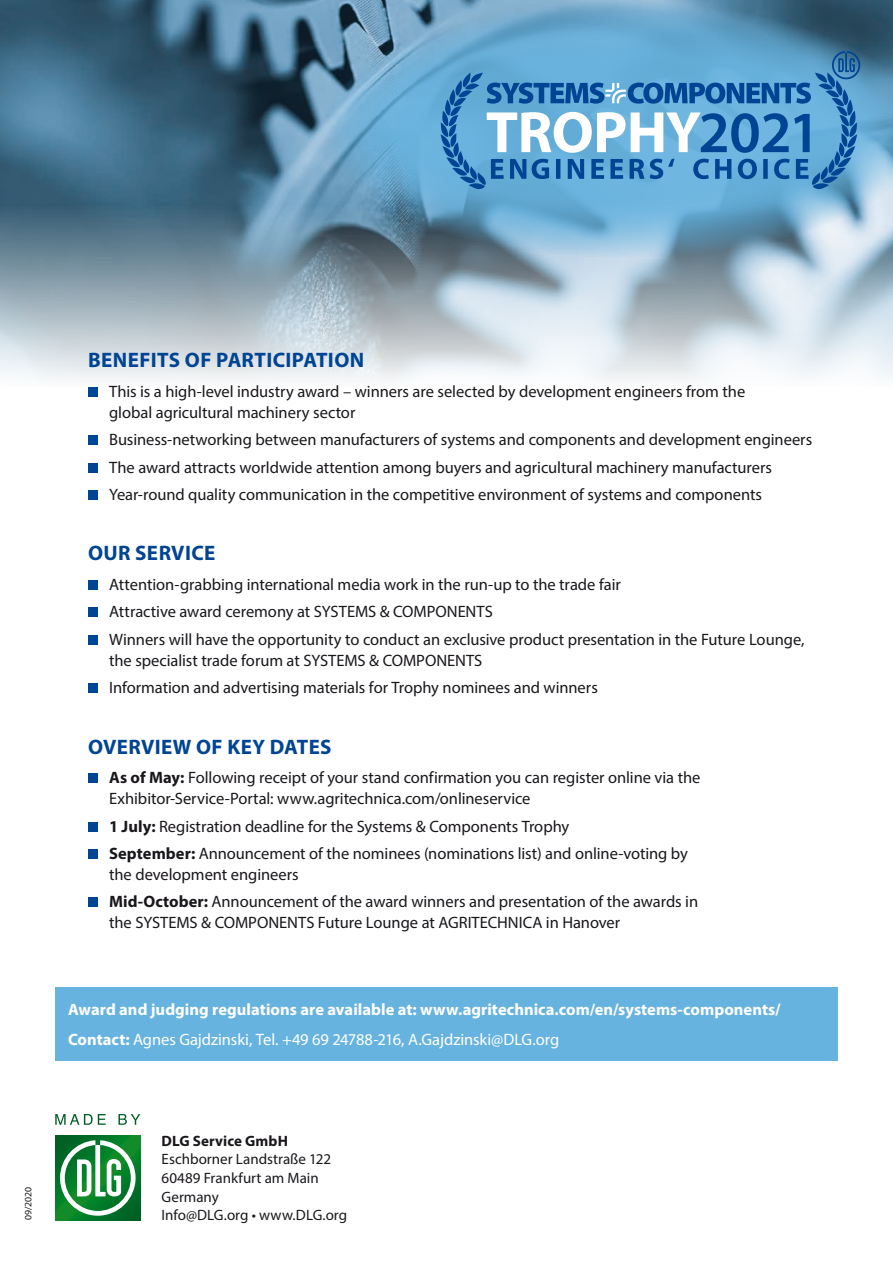
<style>
.page{position:relative;width:893px;height:1263px;background:#fff}
.page>*{position:absolute;margin:0;border:0;box-sizing:border-box;transform-origin:0 0}
.t1{font:700 21px "Myriad Pro";letter-spacing:.02em;color:#004494}
.t2{font:16.5px/27.5px "Myriad Pro";letter-spacing:-.005em;color:#1a171c}
.t3{font:700 16.5px/29.5px "Myriad Pro";color:#fff}
.t4{font:15px/18.8px "Myriad Pro";color:#1a171c}
.t5{font:700 15px "Myriad Pro";letter-spacing:.005em;color:#1a171c}
.t6{font:9.75px "Myriad Pro";letter-spacing:.005em;color:#1a171c}
.s1{font-weight:700}
.s2{font-weight:400}
</style>
<div class="page">
<img style="left:0;top:0;width:893px;height:380px">
<svg style="left:55px;top:1135px;width:85px;height:85px"></svg>
<svg style="left:60px;top:1140px;width:76px;height:76px"></svg>
<svg style="left:55px;top:1114px;width:85px;height:11px"></svg>
<div style="left:55px;top:986px;width:783px;height:74px;background:#67b3df"></div>
<div style="left:88px;top:387px;width:10px;height:10px;background:#004494"></div>
<div style="left:88px;top:435px;width:10px;height:10px;background:#004494"></div>
<div style="left:88px;top:463px;width:10px;height:10px;background:#004494"></div>
<div style="left:88px;top:490px;width:10px;height:10px;background:#004494"></div>
<div style="left:88px;top:580px;width:10px;height:10px;background:#004494"></div>
<div style="left:88px;top:607px;width:10px;height:10px;background:#004494"></div>
<div style="left:88px;top:635px;width:10px;height:10px;background:#004494"></div>
<div style="left:88px;top:683px;width:10px;height:10px;background:#004494"></div>
<div style="left:88px;top:773px;width:10px;height:10px;background:#004494"></div>
<div style="left:88px;top:822px;width:10px;height:9px;background:#004494"></div>
<div style="left:88px;top:849px;width:10px;height:10px;background:#004494"></div>
<div style="left:88px;top:897px;width:10px;height:10px;background:#004494"></div>
<svg style="left:323px;top:2px;width:570px;height:256px"></svg>
<svg style="left:440px;top:51px;width:420px;height:138px"></svg>
<p class="t6" style="left:22px;top:1220px;width:35px;rotate:-90deg">09/2020</p>
<p class="t1" style="left:88px;top:346px;width:278px">BENEFITS OF PARTICIPATION</p>
<p class="t2" style="left:109px;top:380px;width:638px;line-height:21px">This is a high-level industry award – winners are selected by development engineers from the global agricultural machinery sector</p>
<p class="t2" style="left:109px;top:426px;width:705px">Business-networking between manufacturers of systems and components and development engineers<br>The award attracts worldwide attention among buyers and agricultural machinery manufacturers<br>Year-round quality communication in the competitive environment of systems and components</p>
<p class="t1" style="left:88px;top:540px;width:129px">OUR SERVICE</p>
<p class="t2" style="left:109px;top:570px;width:697px">Attention-grabbing international media work in the run-up to the trade fair<br>Attractive award ceremony at SYSTEMS &amp; COMPONENTS<br>Winners will have the opportunity to conduct an exclusive product presentation in the Future Lounge,</p>
<p class="t2" style="left:109px;top:646px;width:490px">the specialist trade forum at SYSTEMS &amp; COMPONENTS<br>Information and advertising materials for Trophy nominees and winners</p>
<p class="t1" style="left:88px;top:733px;width:245px">OVERVIEW OF KEY DATES</p>
<p class="t2" style="left:109px;top:767px;width:593px;line-height:21px"><span class="s1">As of May:</span> Following receipt of your stand confirmation you can register online via the<br>Exhibitor-Service-Portal: www.agritechnica.com/onlineservice</p>
<p class="t2" style="left:109px;top:812px;width:580px"><span class="s1">1 July:</span> Registration deadline for the Systems &amp; Components Trophy<br><span class="s1">September:</span> Announcement of the nominees (nominations list) and online-voting by</p>
<p class="t2" style="left:109px;top:860px;width:591px">the development engineers<br><span class="s1">Mid-October:</span> Announcement of the award winners and presentation of the awards in</p>
<p class="t2" style="left:109px;top:909px;width:513px">the SYSTEMS &amp; COMPONENTS Future Lounge at AGRITECHNICA in Hanover</p>
<p class="t3" style="left:68px;top:994px;width:714px">Award and judging regulations are available at: www.agritechnica.com/en/systems-components/<br>Contact: <span class="s2">Agnes Gajdzinski, Tel. +49 69 24788-216, A.Gajdzinski@DLG.org</span></p>
<p class="t5" style="left:162px;top:1131px;width:128px">DLG Service GmbH</p>
<p class="t4" style="left:162px;top:1149px;width:187px">Eschborner Landstraße 122<br>60489 Frankfurt am Main<br>Germany<br>Info@DLG.org • www.DLG.org</p>
</div>
